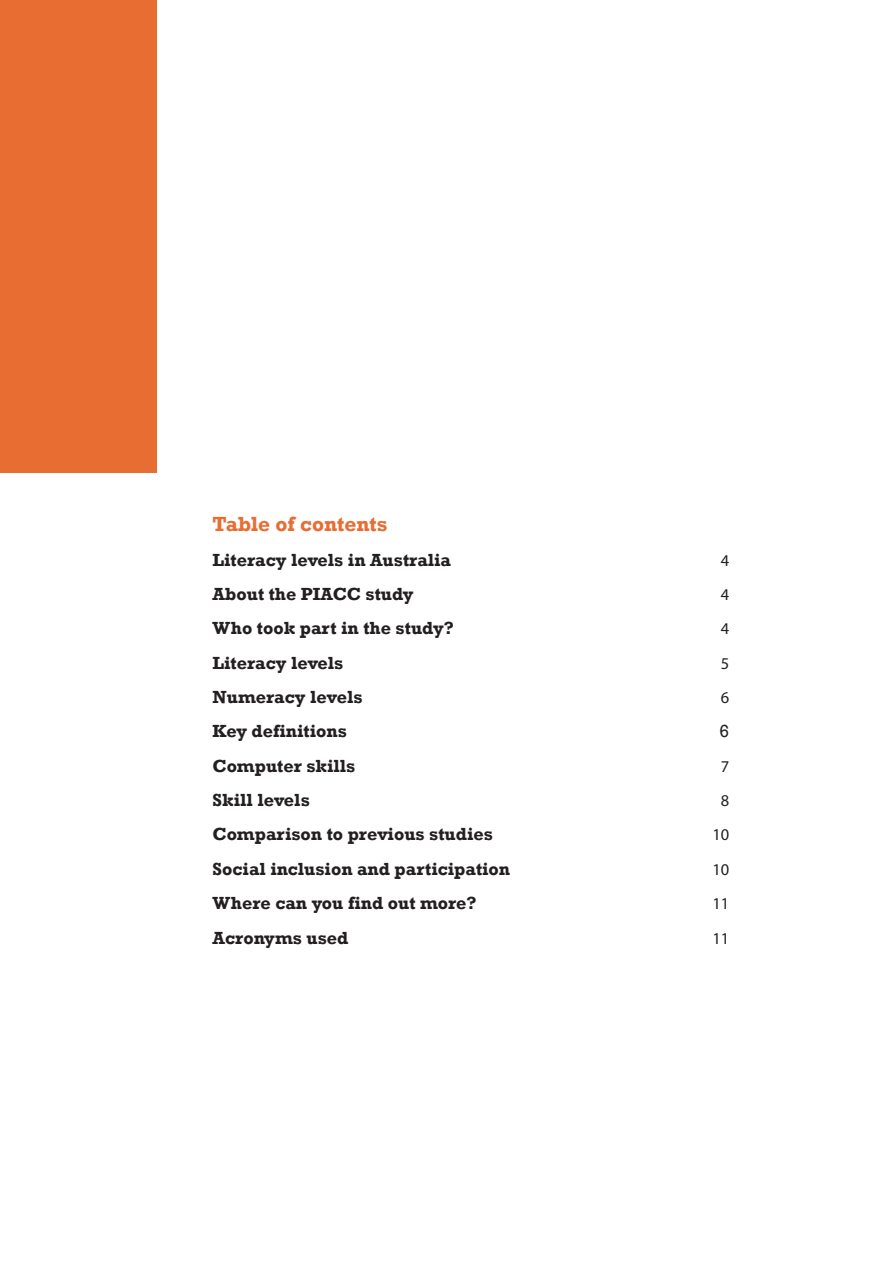
<style>
.page{position:relative;width:893px;height:1263px;background:#fff}
.page>*{position:absolute;margin:0;border:0;box-sizing:border-box;transform-origin:0 0}
.t1{font:700 21px "Rockwell";color:#e86d33}
.t2{font:700 18px "Rockwell";color:#231f20}
.t3{font:18px "Rockwell";color:#231f20}
.t4{font:16.5px "Myriad Pro";color:#231f20}
</style>
<div class="page">
<div style="left:0;top:0;width:156px;height:472px;background:#e86d33"></div>
<p class="t1" style="left:213px;top:511px;width:176px">Table of contents</p>
<p class="t2" style="left:213px;top:549px;width:240px">Literacy levels in Australia</p>
<p class="t4" style="left:721px;top:550px;width:10px">4</p>
<p class="t2" style="left:213px;top:583px;width:203px">About the PIACC study</p>
<p class="t4" style="left:721px;top:584px;width:10px">4</p>
<p class="t2" style="left:213px;top:617px;width:243px">Who took part in the study?</p>
<p class="t4" style="left:721px;top:619px;width:10px">4</p>
<p class="t2" style="left:213px;top:652px;width:132px">Literacy levels</p>
<p class="t4" style="left:721px;top:653px;width:10px">5</p>
<p class="t2" style="left:213px;top:686px;width:151px">Numeracy levels</p>
<p class="t4" style="left:721px;top:687px;width:10px">6</p>
<p class="t2" style="left:213px;top:720px;width:136px">Key definitions</p>
<p class="t3" style="left:719px;top:721px;width:11px">6</p>
<p class="t2" style="left:213px;top:755px;width:144px">Computer skills</p>
<p class="t4" style="left:721px;top:756px;width:10px">7</p>
<p class="t2" style="left:213px;top:789px;width:99px">Skill levels</p>
<p class="t4" style="left:721px;top:790px;width:10px">8</p>
<p class="t2" style="left:213px;top:823px;width:282px">Comparison to previous studies</p>
<p class="t4" style="left:712px;top:825px;width:18px">10</p>
<p class="t2" style="left:213px;top:858px;width:299px">Social inclusion and participation</p>
<p class="t4" style="left:712px;top:859px;width:18px">10</p>
<p class="t2" style="left:213px;top:892px;width:266px">Where can you find out more?</p>
<p class="t4" style="left:712px;top:893px;width:18px">11</p>
<p class="t2" style="left:213px;top:926px;width:137px">Acronyms used</p>
<p class="t4" style="left:712px;top:928px;width:18px">11</p>
</div>
